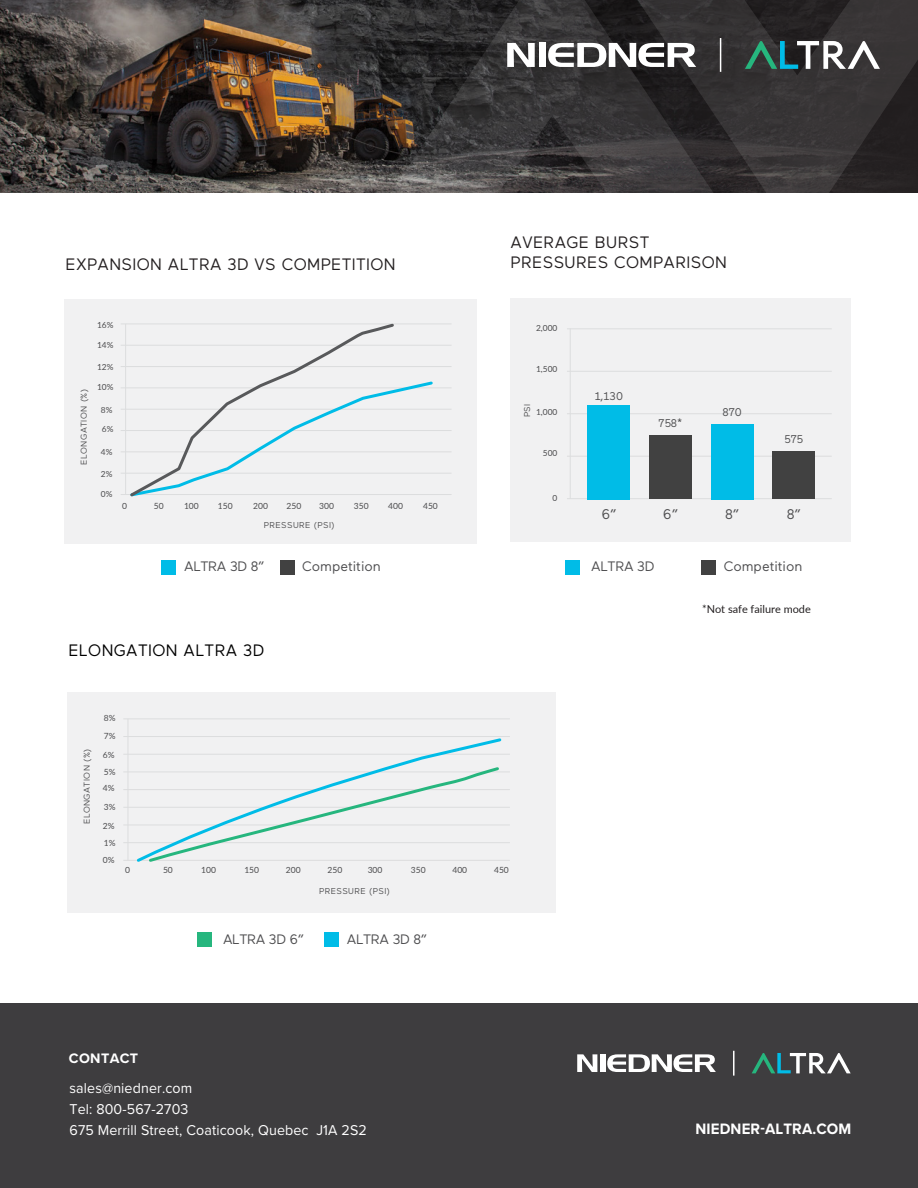
<style>
.page{position:relative;width:918px;height:1188px;background:#fff}
.page>*{position:absolute;margin:0;border:0;box-sizing:border-box;transform-origin:0 0}
.t1{font:16.5px/19.8px "Maax Trial";letter-spacing:.025em;color:#231f20}
.t2{font:16.5px "Maax Trial";letter-spacing:.025em;color:#000}
.t3{font:700 15.6px "Proxima Nova";letter-spacing:.01em;color:#fff;scale:.96 1}
.t4{font:14.85px/21px "Proxima Nova";letter-spacing:.01em;color:#fff;scale:.96 1}
.t5{font:700 14.25px "Proxima Nova";letter-spacing:.025em;color:#fff}
.t6{font:13.95px "Maax Trial";color:#4d4d4f}
.t7{font:13.65px "Maax Trial";letter-spacing:-.015em;color:#4d4d4f}
.t8{font:11.1px "Maax Trial";color:#4d4d4f}
.t9{font:10.95px "Lato";color:#231f20}
.t10{font:8.55px "Lato";color:#4d4d4f}
.t11{font:8.55px "Maax Trial";letter-spacing:.05em;color:#4d4d4f}
.t12{font:8.4px "Lato";color:#4d4d4f}
</style>
<div class="page">
<div style="left:65px;top:299px;width:412px;height:244px;background:#f1f1f2"></div>
<img style="left:0;top:0;width:269px;height:193px">
<img style="left:269px;top:0;width:245px;height:193px">
<svg style="left:514px;top:0;width:404px;height:193px;background:#333032"></svg>
<div style="left:510px;top:298px;width:341px;height:244px;background:#f1f1f2"></div>
<hr style="left:567px;top:498px;width:265px;height:1px;background:#dcddde">
<hr style="left:567px;top:328px;width:265px;height:1px;background:#dcddde">
<hr style="left:567px;top:371px;width:265px;height:1px;background:#dcddde">
<hr style="left:567px;top:413px;width:265px;height:1px;background:#dcddde">
<hr style="left:567px;top:456px;width:265px;height:1px;background:#dcddde">
<hr style="left:570px;top:328px;width:1px;height:171px;background:#dcddde">
<div style="left:588px;top:405px;width:42px;height:94px;background:#00bce7"></div>
<div style="left:711px;top:424px;width:42px;height:75px;background:#00bce7"></div>
<div style="left:649px;top:435px;width:43px;height:64px;background:#414141"></div>
<div style="left:773px;top:451px;width:42px;height:48px;background:#414141"></div>
<div style="left:565px;top:560px;width:15px;height:14px;background:#00bce7"></div>
<div style="left:701px;top:560px;width:14px;height:14px;background:#414141"></div>
<div style="left:68px;top:692px;width:488px;height:221px;background:#f1f1f2"></div>
<div style="left:161px;top:560px;width:15px;height:14px;background:#00bce7"></div>
<hr style="left:121px;top:494px;width:331px;height:1px;background:#dcddde">
<hr style="left:121px;top:324px;width:331px;height:1px;background:#dcddde">
<hr style="left:121px;top:345px;width:331px;height:1px;background:#dcddde">
<hr style="left:121px;top:430px;width:331px;height:1px;background:#dcddde">
<hr style="left:121px;top:473px;width:331px;height:1px;background:#dcddde">
<hr style="left:125px;top:324px;width:1px;height:171px;background:#dcddde">
<hr style="left:121px;top:388px;width:331px;height:1px;background:#dcddde">
<hr style="left:121px;top:409px;width:331px;height:1px;background:#dcddde">
<hr style="left:121px;top:451px;width:331px;height:1px;background:#dcddde">
<hr style="left:121px;top:366px;width:331px;height:1px;background:#dcddde">
<svg style="left:395px;top:381px;width:40px;height:12px"></svg>
<svg style="left:128px;top:323px;width:267px;height:174px"></svg>
<div style="left:281px;top:560px;width:14px;height:14px;background:#414141"></div>
<hr style="left:123px;top:860px;width:387px;height:1px;background:#dcddde">
<hr style="left:123px;top:718px;width:387px;height:1px;background:#dcddde">
<hr style="left:123px;top:807px;width:387px;height:1px;background:#dcddde">
<hr style="left:128px;top:719px;width:1px;height:141px;background:#dcddde">
<hr style="left:123px;top:736px;width:387px;height:1px;background:#dcddde">
<hr style="left:123px;top:772px;width:387px;height:1px;background:#dcddde">
<hr style="left:123px;top:754px;width:387px;height:1px;background:#dcddde">
<hr style="left:123px;top:789px;width:387px;height:1px;background:#dcddde">
<hr style="left:123px;top:825px;width:387px;height:1px;background:#dcddde">
<hr style="left:123px;top:842px;width:387px;height:1px;background:#dcddde">
<svg style="left:134px;top:738px;width:369px;height:124px"></svg>
<svg style="left:147px;top:765px;width:354px;height:97px"></svg>
<div style="left:324px;top:932px;width:14px;height:14px;background:#00bce7"></div>
<div style="left:197px;top:932px;width:14px;height:14px;background:#26b67e"></div>
<svg style="left:507px;top:43px;width:28px;height:24px"></svg>
<div style="left:539px;top:43px;width:7px;height:24px;background:#fff"></div>
<svg style="left:548px;top:43px;width:148px;height:24px"></svg>
<hr style="left:720px;top:38px;width:1px;height:34px;background:#fff">
<svg style="left:745px;top:41px;width:135px;height:28px"></svg>
<div style="left:0;top:1003px;width:918px;height:185px;background:#3e3d3f"></div>
<svg style="left:577px;top:1054px;width:20px;height:18px"></svg>
<div style="left:600px;top:1054px;width:6px;height:18px;background:#fff"></div>
<svg style="left:607px;top:1054px;width:109px;height:18px"></svg>
<hr style="left:733px;top:1051px;width:2px;height:25px;background:#fff">
<svg style="left:752px;top:1053px;width:99px;height:20px"></svg>
<h1 class="t1" style="left:65px;top:254px;width:332px">EXPANSION ALTRA 3D VS COMPETITION</h1>
<p class="t11" style="left:79px;top:465px;width:77px;rotate:-90deg">ELONGATION (%)</p>
<p class="t12" style="left:97px;top:319px;width:18px">16%</p>
<p class="t12" style="left:97px;top:339px;width:18px">14%</p>
<p class="t12" style="left:97px;top:361px;width:18px">12%</p>
<p class="t12" style="left:101px;top:404px;width:13px">8%</p>
<p class="t12" style="left:101px;top:446px;width:13px">4%</p>
<p class="t12" style="left:101px;top:468px;width:13px">2%</p>
<p class="t12" style="left:97px;top:381px;width:18px">10%</p>
<p class="t12" style="left:102px;top:423px;width:13px">6%</p>
<p class="t12" style="left:101px;top:488px;width:13px">0%</p>
<p class="t10" style="left:122px;top:499px;width:6px">0</p>
<p class="t10" style="left:319px;top:499px;width:16px">300</p>
<p class="t10" style="left:388px;top:499px;width:16px">400</p>
<p class="t11" style="left:264px;top:520px;width:72px">PRESSURE (PSI)</p>
<p class="t10" style="left:184px;top:499px;width:16px">100</p>
<p class="t10" style="left:253px;top:499px;width:16px">200</p>
<p class="t10" style="left:286px;top:499px;width:16px">250</p>
<p class="t10" style="left:218px;top:499px;width:16px">150</p>
<p class="t10" style="left:354px;top:499px;width:16px">350</p>
<p class="t10" style="left:423px;top:499px;width:16px">450</p>
<p class="t10" style="left:154px;top:499px;width:11px">50</p>
<h3 class="t7" style="left:184px;top:560px;width:82px">ALTRA 3D 8”</h3>
<h3 class="t7" style="left:302px;top:560px;width:80px">Competition</h3>
<h1 class="t2" style="left:68px;top:642px;width:197px">ELONGATION ALTRA 3D</h1>
<p class="t11" style="left:82px;top:824px;width:77px;rotate:-90deg">ELONGATION (%)</p>
<p class="t10" style="left:104px;top:712px;width:13px">8%</p>
<p class="t10" style="left:103px;top:748px;width:13px">6%</p>
<p class="t10" style="left:103px;top:782px;width:13px">4%</p>
<p class="t10" style="left:103px;top:819px;width:13px">2%</p>
<p class="t10" style="left:104px;top:730px;width:13px">7%</p>
<p class="t10" style="left:104px;top:766px;width:13px">5%</p>
<p class="t10" style="left:104px;top:801px;width:13px">3%</p>
<p class="t10" style="left:104px;top:837px;width:13px">1%</p>
<p class="t10" style="left:103px;top:853px;width:13px">0%</p>
<h1 class="t1" style="left:511px;top:233px;width:218px">AVERAGE BURST<br>PRESSURES COMPARISON</h1>
<p class="t12" style="left:536px;top:322px;width:23px">2,000</p>
<p class="t12" style="left:536px;top:363px;width:23px">1,500</p>
<p class="t12" style="left:536px;top:406px;width:23px">1,000</p>
<p class="t12" style="left:543px;top:447px;width:16px">500</p>
<p class="t11" style="left:523px;top:417px;width:15px;rotate:-90deg">PSI</p>
<p class="t12" style="left:553px;top:492px;width:6px">0</p>
<p class="t8" style="left:595px;top:390px;width:30px">1,130</p>
<h3 class="t6" style="left:601px;top:507px;width:17px">6”</h3>
<p class="t8" style="left:659px;top:417px;width:25px">758*</p>
<h3 class="t6" style="left:663px;top:507px;width:17px">6”</h3>
<p class="t8" style="left:722px;top:407px;width:21px">870</p>
<h3 class="t6" style="left:725px;top:507px;width:16px">8”</h3>
<p class="t8" style="left:785px;top:434px;width:20px">575</p>
<h3 class="t6" style="left:787px;top:507px;width:16px">8”</h3>
<h3 class="t7" style="left:591px;top:560px;width:64px">ALTRA 3D</h3>
<h3 class="t7" style="left:724px;top:560px;width:80px">Competition</h3>
<p class="t9" style="left:702px;top:602px;width:110px">*Not safe failure mode</p>
<p class="t10" style="left:125px;top:864px;width:6px">0</p>
<p class="t10" style="left:411px;top:864px;width:16px">350</p>
<p class="t10" style="left:494px;top:864px;width:16px">450</p>
<p class="t11" style="left:319px;top:887px;width:72px">PRESSURE (PSI)</p>
<p class="t10" style="left:286px;top:864px;width:16px">200</p>
<p class="t10" style="left:368px;top:864px;width:16px">300</p>
<p class="t10" style="left:452px;top:864px;width:16px">400</p>
<p class="t10" style="left:163px;top:864px;width:11px">50</p>
<p class="t10" style="left:244px;top:864px;width:16px">150</p>
<p class="t10" style="left:328px;top:864px;width:16px">250</p>
<p class="t10" style="left:201px;top:864px;width:16px">100</p>
<h3 class="t5" style="left:69px;top:1047px;width:71px">CONTACT</h3>
<h3 class="t7" style="left:223px;top:932px;width:82px">ALTRA 3D 6”</h3>
<h3 class="t7" style="left:347px;top:932px;width:82px">ALTRA 3D 8”</h3>
<h3 class="t4" style="left:69px;top:1077px;width:311px">sales@niedner.com<br>Tel: 800-567-2703<br>675 Merrill Street, Coaticook, Quebec J1A 2S2</h3>
<h2 class="t3" style="left:695px;top:1117px;width:164px">NIEDNER-ALTRA.COM</h2>
</div>
